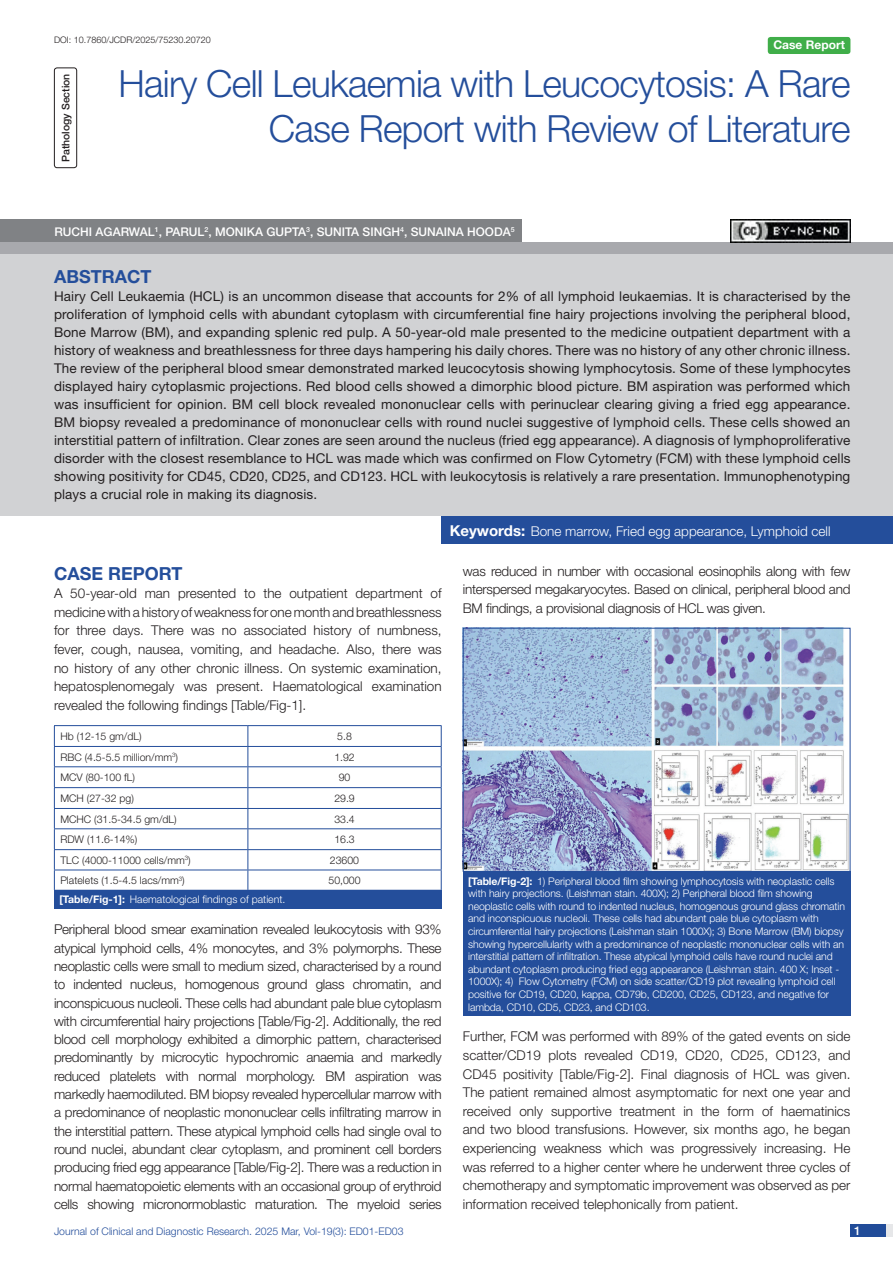
<style>
.page{position:relative;width:893px;height:1263px;background:#fff}
.page>*{position:absolute;margin:0;border:0;box-sizing:border-box;transform-origin:0 0}
.t1{font:300 37.5px/45px "Helvetica Neue";letter-spacing:-.02em;color:#244e9b;text-align:right}
.Heading{font:700 18px "Helvetica Neue";color:#244e9b}
.Abstract_head{font:700 18px "Helvetica Neue";color:#244e9b}
.Body_text{font:300 13.5px/18.3px "Helvetica Neue";letter-spacing:-.02em;color:#231f20;text-align:justify}
.Abstract_Text{font:13.5px/18px "Helvetica Neue";letter-spacing:.01em;color:#231f20;text-align:justify}
.Key_words{font:300 13.5px "Helvetica Neue";color:#fff}
.Author{font:500 12px "Helvetica Neue";color:#fff}
.t2{font:700 12px "Helvetica Neue";color:#fff}
.TABLE_FIG{font:300 10.5px/12.6px "Helvetica Neue";letter-spacing:-.01em;color:#fff}
.tb_txt{font:300 10.5px "Helvetica Neue";color:#231f20}
.t3{font:300 10.5px "Helvetica Neue";color:#244e9b}
.section{font:500 10.5px "Helvetica Neue";color:#231f20}
.DOI{font:300 9px "Helvetica Neue";color:#231f20}
.s1{font-weight:700;font-size:15px}
.s2{font-weight:700}
</style>
<div class="page">
<div style="left:850px;top:1224px;width:43px;height:13px;background:#e6e7e9"></div>
<div style="left:850px;top:1224px;width:35px;height:13px;background:#214c99"></div>
<div style="left:768px;top:37px;width:82px;height:17px;background:#40ae49;border-radius:3px"></div>
<div style="left:54px;top:68px;width:23px;height:100px;border:1px solid #231f20;border-radius:3px"></div>
<div style="left:0;top:242px;width:893px;height:12px;background:#a8a9ad"></div>
<div style="left:0;top:220px;width:521px;height:22px;background:#808285"></div>
<div style="left:0;top:254px;width:893px;height:262px;background:#d1d2d4"></div>
<div style="left:442px;top:516px;width:451px;height:28px;background:#244e9b"></div>
<hr style="left:54px;top:725px;width:194px;height:1px;background:#244e9b">
<hr style="left:248px;top:725px;width:194px;height:1px;background:#244e9b">
<hr style="left:54px;top:746px;width:194px;height:1px;background:#244e9b">
<hr style="left:248px;top:746px;width:194px;height:1px;background:#244e9b">
<hr style="left:54px;top:766px;width:194px;height:1px;background:#244e9b">
<hr style="left:248px;top:766px;width:194px;height:1px;background:#244e9b">
<hr style="left:54px;top:787px;width:194px;height:1px;background:#244e9b">
<hr style="left:248px;top:787px;width:194px;height:1px;background:#244e9b">
<hr style="left:54px;top:808px;width:194px;height:1px;background:#244e9b">
<hr style="left:248px;top:808px;width:194px;height:1px;background:#244e9b">
<hr style="left:54px;top:828px;width:194px;height:1px;background:#244e9b">
<hr style="left:248px;top:828px;width:194px;height:1px;background:#244e9b">
<hr style="left:54px;top:849px;width:194px;height:1px;background:#244e9b">
<hr style="left:248px;top:849px;width:194px;height:1px;background:#244e9b">
<hr style="left:54px;top:870px;width:194px;height:1px;background:#244e9b">
<svg style="left:54px;top:726px;width:1px;height:164px"></svg>
<hr style="left:248px;top:870px;width:194px;height:1px;background:#244e9b">
<svg style="left:248px;top:726px;width:1px;height:164px"></svg>
<svg style="left:441px;top:726px;width:1px;height:164px"></svg>
<div style="left:54px;top:890px;width:388px;height:19px;background:#244e9b"></div>
<img style="left:465px;top:630px;width:383px;height:240px">
<div style="left:463px;top:628px;width:387px;height:244px;border:1px solid #244e9b"></div>
<div style="left:463px;top:871px;width:387px;height:145px;background:#244e9b"></div>
<img style="left:730px;top:220px;width:120px;height:22px">
<p class="DOI" style="left:54px;top:35px;width:158px">DOI: 10.7860/JCDR/2025/75230.20720</p>
<p class="t2" style="left:773px;top:37px;width:73px">Case Report</p>
<p class="section" style="left:60px;top:162px;width:90px;rotate:-90deg">PATHOLOGY SECTION</p>
<p class="t1" style="left:118px;top:60px;width:734px">Hairy Cell Leukaemia with Leucocytosis: A Rare<br>Case Report with Review of Literature</p>
<p class="Author" style="left:54px;top:224px;width:462px">RUCHI AGARWAL<sup>1</sup>, PARUL<sup>2</sup>, MONIKA GUPTA<sup>3</sup>, SUNITA SINGH<sup>4</sup>, SUNAINA HOODA<sup>5</sup></p>
<p class="Abstract_head" style="left:54px;top:265px;width:99px">ABSTRACT</p>
<p class="Abstract_Text" style="left:54px;top:287px;width:798px">Hairy Cell Leukaemia (HCL) is an uncommon disease that accounts for 2% of all lymphoid leukaemias. It is characterised by the proliferation of lymphoid cells with abundant cytoplasm with circumferential fine hairy projections involving the peripheral blood, Bone Marrow (BM), and expanding splenic red pulp. A 50-year-old male presented to the medicine outpatient department with a history of weakness and breathlessness for three days hampering his daily chores. There was no history of any other chronic illness.<br>The review of the peripheral blood smear demonstrated marked leucocytosis showing lymphocytosis. Some of these lymphocytes displayed hairy cytoplasmic projections. Red blood cells showed a dimorphic blood picture. BM aspiration was performed which was insufficient for opinion. BM cell block revealed mononuclear cells with perinuclear clearing giving a fried egg appearance.<br>BM biopsy revealed a predominance of mononuclear cells with round nuclei suggestive of lymphoid cells. These cells showed an interstitial pattern of infiltration. Clear zones are seen around the nucleus (fried egg appearance). A diagnosis of lymphoproliferative disorder with the closest resemblance to HCL was made which was confirmed on Flow Cytometry (FCM) with these lymphoid cells showing positivity for CD45, CD20, CD25, and CD123. HCL with leukocytosis is relatively a rare presentation. Immunophenotyping plays a crucial role in making its diagnosis.</p>
<p class="Key_words" style="left:450px;top:522px;width:382px"><span class="s1">Keywords:</span> Bone marrow, Fried egg appearance, Lymphoid cell</p>
<p class="Heading" style="left:54px;top:562px;width:130px">CASE REPORT</p>
<p class="Body_text" style="left:54px;top:584px;width:389px">A 50-year-old man presented to the outpatient department of medicine with a history of weakness for one month and breathlessness for three days. There was no associated history of numbness, fever, cough, nausea, vomiting, and headache. Also, there was no history of any other chronic illness. On systemic examination, hepatosplenomegaly was present. Haematological examination revealed the following findings [Table/Fig-1].</p>
<p class="tb_txt" style="left:60px;top:730px;width:83px">Hb (12-15 gm/dL)</p>
<p class="tb_txt" style="left:337px;top:730px;width:16px">5.8</p>
<p class="tb_txt" style="left:60px;top:751px;width:119px">RBC (4.5-5.5 million/mm<sup>3</sup>)</p>
<p class="tb_txt" style="left:334px;top:751px;width:22px">1.92</p>
<p class="tb_txt" style="left:60px;top:771px;width:76px">MCV (80-100 fL)</p>
<p class="tb_txt" style="left:339px;top:771px;width:13px">90</p>
<p class="tb_txt" style="left:60px;top:792px;width:75px">MCH (27-32 pg)</p>
<p class="tb_txt" style="left:334px;top:792px;width:22px">29.9</p>
<p class="tb_txt" style="left:60px;top:813px;width:118px">MCHC (31.5-34.5 gm/dL)</p>
<p class="tb_txt" style="left:334px;top:813px;width:22px">33.4</p>
<p class="tb_txt" style="left:60px;top:833px;width:79px">RDW (11.6-14%)</p>
<p class="tb_txt" style="left:334px;top:833px;width:22px">16.3</p>
<p class="tb_txt" style="left:60px;top:854px;width:132px">TLC (4000-11000 cells/mm<sup>3</sup>)</p>
<p class="tb_txt" style="left:330px;top:854px;width:31px">23600</p>
<p class="tb_txt" style="left:60px;top:874px;width:126px">Platelets (1.5-4.5 lacs/mm<sup>3</sup>)</p>
<p class="tb_txt" style="left:328px;top:874px;width:34px">50,000</p>
<p class="TABLE_FIG" style="left:59px;top:893px;width:228px"><span class="s2">[Table/Fig-1]:</span> Haematological findings of patient.</p>
<p class="Body_text" style="left:54px;top:920px;width:389px">Peripheral blood smear examination revealed leukocytosis with 93% atypical lymphoid cells, 4% monocytes, and 3% polymorphs. These neoplastic cells were small to medium sized, characterised by a round to indented nucleus, homogenous ground glass chromatin, and inconspicuous nucleoli. These cells had abundant pale blue cytoplasm with circumferential hairy projections [Table/Fig-2]. Additionally, the red blood cell morphology exhibited a dimorphic pattern, characterised predominantly by microcytic hypochromic anaemia and markedly reduced platelets with normal morphology. BM aspiration was markedly haemodiluted. BM biopsy revealed hypercellular marrow with a predominance of neoplastic mononuclear cells infiltrating marrow in the interstitial pattern. These atypical lymphoid cells had single oval to round nuclei, abundant clear cytoplasm, and prominent cell borders producing fried egg appearance [Table/Fig-2]. There was a reduction in normal haematopoietic elements with an occasional group of erythroid cells showing micronormoblastic maturation. The myeloid series</p>
<p class="Body_text" style="left:463px;top:562px;width:389px">was reduced in number with occasional eosinophils along with few interspersed megakaryocytes. Based on clinical, peripheral blood and BM findings, a provisional diagnosis of HCL was given.</p>
<p class="TABLE_FIG" style="left:468px;top:874px;width:378px"><span class="s2">[Table/Fig-2]:</span> 1) Peripheral blood film showing lymphocytosis with neoplastic cells with hairy projections. (Leishman stain. 400X); 2) Peripheral blood film showing neoplastic cells with round to indented nucleus, homogenous ground glass chromatin and inconspicuous nucleoli. These cells had abundant pale blue cytoplasm with circumferential hairy projections (Leishman stain 1000X); 3) Bone Marrow (BM) biopsy showing hypercellularity with a predominance of neoplastic mononuclear cells with an interstitial pattern of infiltration. These atypical lymphoid cells have round nuclei and abundant cytoplasm producing fried egg appearance (Leishman stain. 400 X; Inset - 1000X); 4) Flow Cytometry (FCM) on side scatter/CD19 plot revealing lymphoid cell positive for CD19, CD20, kappa, CD79b, CD200, CD25, CD123, and negative for lambda, CD10, CD5, CD23, and CD103.</p>
<p class="Body_text" style="left:463px;top:1027px;width:389px">Further, FCM was performed with 89% of the gated events on side scatter/CD19 plots revealed CD19, CD20, CD25, CD123, and CD45 positivity [Table/Fig-2]. Final diagnosis of HCL was given.<br>The patient remained almost asymptomatic for next one year and received only supportive treatment in the form of haematinics and two blood transfusions. However, six months ago, he began experiencing weakness which was progressively increasing. He was referred to a higher center where he underwent three cycles of chemotherapy and symptomatic improvement was observed as per information received telephonically from patient.</p>
<p class="t3" style="left:54px;top:1225px;width:351px">Journal of Clinical and Diagnostic Research. 2025 Mar, Vol-19(3): ED01-ED03</p>
<p class="Author" style="left:854px;top:1223px;width:8px">1</p>
</div>
